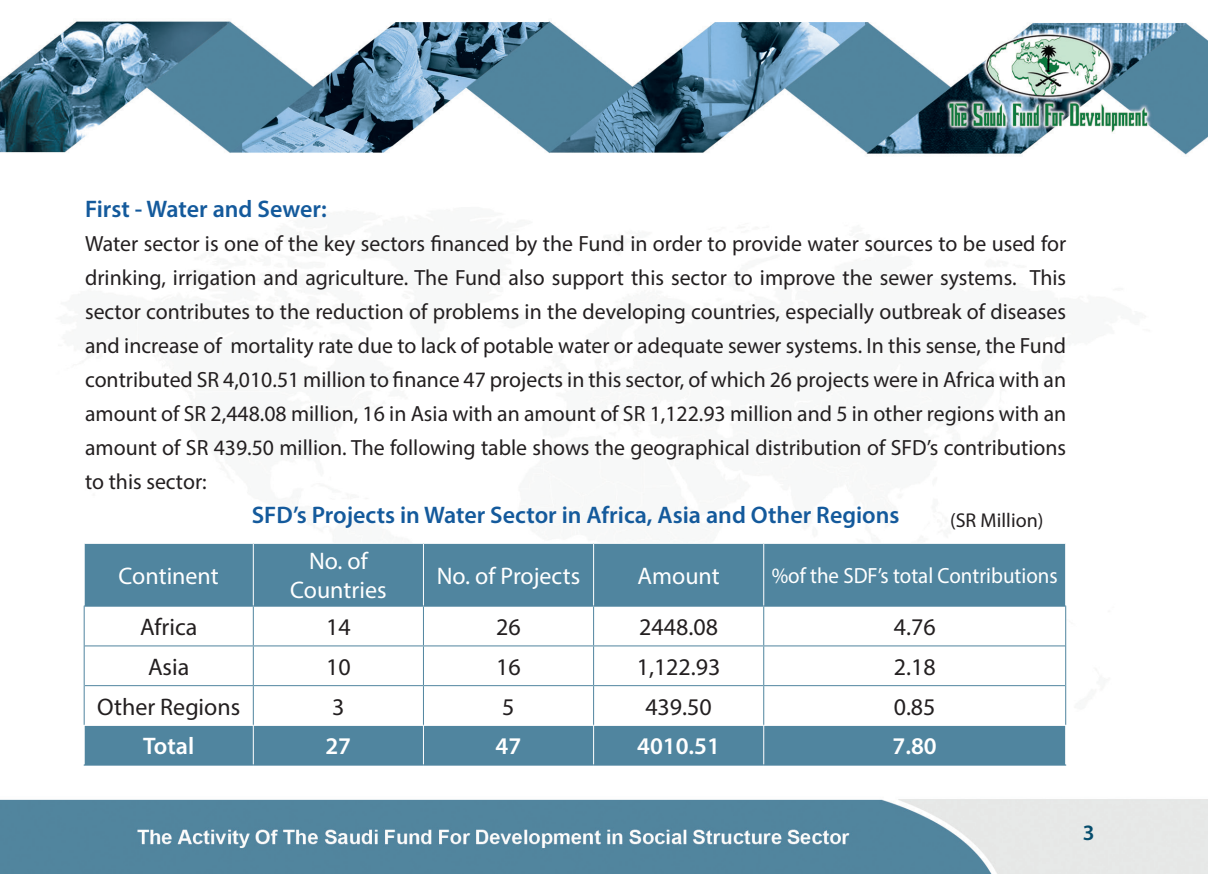
<style>
.page{position:relative;width:1208px;height:874px;background:#fff}
.page>*{position:absolute;margin:0;border:0;box-sizing:border-box;transform-origin:0 0}
.t1{font:600 24px "Myriad Pro";color:#145a9c}
.t2{font:24px "Myriad Pro";color:#231f20}
.t3{font:24px/28.8px "Myriad Pro";color:#fff;text-align:center}
.t4{font:600 24px "Myriad Pro";color:#fff}
.t5{font:22px/34px "Myriad Pro";color:#231f20;text-align:justify}
.t6{font:22px "Myriad Pro";color:#fff;scale:.95 1}
.t7{font:600 22px "Myriad Pro";color:#064d6d}
.t8{font:20px "Myriad Pro";color:#231f20}
</style>
<div class="page">
<img style="left:0;top:21px;width:1208px;height:852px">
<div style="left:85px;top:543px;width:980px;height:62px;background:#50859f"></div>
<svg style="left:85px;top:606px;width:980px;height:118px"></svg>
<div style="left:85px;top:725px;width:980px;height:39px;background:#50859f"></div>
<hr style="left:763px;top:542px;width:303px;height:1px;background:#fff">
<hr style="left:1065px;top:543px;width:1px;height:62px;background:#fff">
<hr style="left:593px;top:542px;width:170px;height:1px;background:#fff">
<hr style="left:763px;top:543px;width:1px;height:62px;background:#fff">
<hr style="left:423px;top:542px;width:170px;height:1px;background:#fff">
<hr style="left:593px;top:543px;width:1px;height:62px;background:#fff">
<hr style="left:253px;top:542px;width:170px;height:1px;background:#fff">
<hr style="left:423px;top:543px;width:1px;height:62px;background:#fff">
<hr style="left:84px;top:542px;width:169px;height:1px;background:#fff">
<hr style="left:253px;top:543px;width:1px;height:62px;background:#fff">
<hr style="left:84px;top:543px;width:1px;height:62px;background:#fff">
<hr style="left:1065px;top:606px;width:1px;height:39px;background:#50859f">
<hr style="left:1065px;top:645px;width:1px;height:40px;background:#50859f">
<hr style="left:1065px;top:685px;width:1px;height:39px;background:#50859f">
<hr style="left:763px;top:605px;width:303px;height:1px;background:#50859f">
<hr style="left:593px;top:605px;width:170px;height:1px;background:#50859f">
<hr style="left:423px;top:605px;width:170px;height:1px;background:#50859f">
<hr style="left:253px;top:605px;width:170px;height:1px;background:#50859f">
<hr style="left:84px;top:605px;width:169px;height:1px;background:#50859f">
<hr style="left:763px;top:606px;width:1px;height:39px;background:#50859f">
<hr style="left:593px;top:606px;width:1px;height:39px;background:#50859f">
<hr style="left:423px;top:606px;width:1px;height:39px;background:#50859f">
<hr style="left:253px;top:606px;width:1px;height:39px;background:#50859f">
<hr style="left:84px;top:606px;width:1px;height:39px;background:#50859f">
<hr style="left:763px;top:646px;width:1px;height:38px;background:#50859f">
<hr style="left:593px;top:646px;width:1px;height:38px;background:#50859f">
<hr style="left:423px;top:646px;width:1px;height:38px;background:#50859f">
<hr style="left:253px;top:646px;width:1px;height:38px;background:#50859f">
<hr style="left:84px;top:645px;width:1px;height:40px;background:#50859f">
<hr style="left:763px;top:685px;width:1px;height:39px;background:#50859f">
<hr style="left:593px;top:685px;width:1px;height:39px;background:#50859f">
<hr style="left:423px;top:685px;width:1px;height:39px;background:#50859f">
<hr style="left:253px;top:685px;width:1px;height:39px;background:#50859f">
<hr style="left:84px;top:685px;width:1px;height:39px;background:#50859f">
<hr style="left:763px;top:645px;width:302px;height:1px;background:#50859f">
<hr style="left:593px;top:645px;width:170px;height:1px;background:#50859f">
<hr style="left:423px;top:645px;width:170px;height:1px;background:#50859f">
<hr style="left:253px;top:645px;width:170px;height:1px;background:#50859f">
<hr style="left:85px;top:645px;width:168px;height:1px;background:#50859f">
<hr style="left:763px;top:684px;width:302px;height:1px;background:#50859f">
<hr style="left:593px;top:684px;width:170px;height:1px;background:#50859f">
<hr style="left:423px;top:684px;width:170px;height:1px;background:#50859f">
<hr style="left:253px;top:684px;width:170px;height:1px;background:#50859f">
<hr style="left:85px;top:684px;width:168px;height:1px;background:#50859f">
<hr style="left:1065px;top:725px;width:1px;height:39px;background:#fff">
<hr style="left:763px;top:724px;width:303px;height:1px;background:#fff">
<hr style="left:593px;top:724px;width:170px;height:1px;background:#fff">
<hr style="left:423px;top:724px;width:170px;height:1px;background:#fff">
<hr style="left:253px;top:724px;width:170px;height:1px;background:#fff">
<hr style="left:84px;top:724px;width:169px;height:1px;background:#fff">
<hr style="left:763px;top:725px;width:1px;height:39px;background:#fff">
<hr style="left:593px;top:725px;width:1px;height:39px;background:#fff">
<hr style="left:423px;top:725px;width:1px;height:39px;background:#fff">
<hr style="left:253px;top:725px;width:1px;height:39px;background:#fff">
<hr style="left:84px;top:725px;width:1px;height:39px;background:#fff">
<hr style="left:763px;top:764px;width:303px;height:1px;background:#50859f">
<hr style="left:593px;top:764px;width:170px;height:1px;background:#50859f">
<hr style="left:423px;top:764px;width:170px;height:1px;background:#50859f">
<hr style="left:253px;top:764px;width:170px;height:1px;background:#50859f">
<hr style="left:84px;top:764px;width:169px;height:1px;background:#50859f">
<p class="t1" style="left:85px;top:193px;width:243px">First - Water and Sewer:</p>
<p class="t5" style="left:85px;top:226px;width:982px">Water sector is one of the key sectors financed by the Fund in order to provide water sources to be used for drinking, irrigation and agriculture. The Fund also support this sector to improve the sewer systems. This sector contributes to the reduction of problems in the developing countries, especially outbreak of diseases and increase of mortality rate due to lack of potable water or adequate sewer systems. In this sense, the Fund contributed SR 4,010.51 million to finance 47 projects in this sector, of which 26 projects were in Africa with an amount of SR 2,448.08 million, 16 in Asia with an amount of SR 1,122.93 million and 5 in other regions with an amount of SR 439.50 million. The following table shows the geographical distribution of SFD’s contributions to this sector:</p>
<p class="t1" style="left:252px;top:499px;width:649px">SFD’s Projects in Water Sector in Africa, Asia and Other Regions</p>
<p class="t3" style="left:437px;top:560px;width:145px">No. of Projects</p>
<p class="t3" style="left:637px;top:560px;width:84px">Amount</p>
<p class="t6" style="left:771px;top:561px;width:302px">%of the SDF’s total Contributions</p>
<p class="t8" style="left:950px;top:508px;width:95px">(SR Million)</p>
<p class="t3" style="left:290px;top:546px;width:98px">No. of<br>Countries</p>
<p class="t3" style="left:119px;top:560px;width:102px">Continent</p>
<p class="t2" style="left:140px;top:612px;width:59px">Africa</p>
<p class="t2" style="left:326px;top:612px;width:26px">14</p>
<p class="t2" style="left:496px;top:612px;width:26px">26</p>
<p class="t2" style="left:639px;top:612px;width:80px">2448.08</p>
<p class="t2" style="left:893px;top:612px;width:43px">4.76</p>
<p class="t2" style="left:148px;top:651px;width:43px">Asia</p>
<p class="t2" style="left:326px;top:651px;width:26px">10</p>
<p class="t2" style="left:496px;top:651px;width:26px">16</p>
<p class="t2" style="left:636px;top:651px;width:85px">1,122.93</p>
<p class="t2" style="left:893px;top:651px;width:43px">2.18</p>
<p class="t2" style="left:97px;top:691px;width:145px">Other Regions</p>
<p class="t2" style="left:332px;top:691px;width:14px">3</p>
<p class="t2" style="left:502px;top:691px;width:14px">5</p>
<p class="t2" style="left:645px;top:691px;width:68px">439.50</p>
<p class="t2" style="left:893px;top:691px;width:43px">0.85</p>
<p class="t4" style="left:143px;top:730px;width:53px">Total</p>
<p class="t4" style="left:325px;top:730px;width:27px">27</p>
<p class="t4" style="left:495px;top:730px;width:27px">47</p>
<p class="t4" style="left:637px;top:730px;width:84px">4010.51</p>
<p class="t4" style="left:892px;top:730px;width:46px">7.80</p>
<p class="t7" style="left:1082px;top:818px;width:13px">3</p>
</div>
